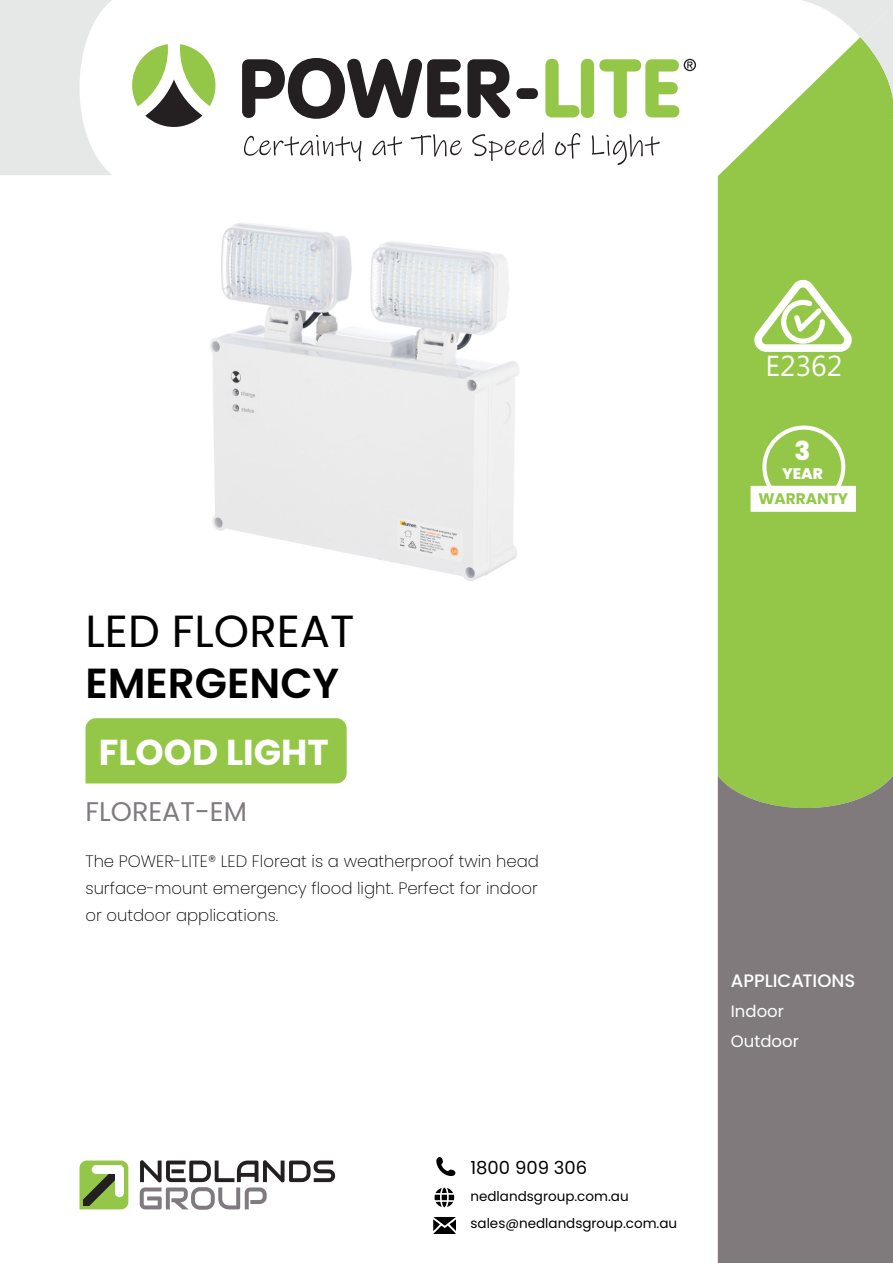
<style>
.page{position:relative;width:893px;height:1263px;background:#fff}
.page>*{position:absolute;margin:0;border:0;box-sizing:border-box;transform-origin:0 0}
.t1{font:45px "Poppins";color:#000}
.t2{font:600 42px "Poppins";color:#000}
.t3{font:700 36px "Poppins";color:#fff}
.t4{font:28.95px "Microsoft Phags Pa";color:#fff}
.t5{font:27px "Poppins";color:#7f7b7f}
.t6{font:800 26.1px "Poppins";color:#fff}
.t7{font:500 18px "Poppins";color:#fff}
.t8{font:18px "Poppins";color:#000}
.t9{font:200 16.5px/27px "Poppins";color:#000;text-align:justify}
.t10{font:16.5px/30px "Poppins";color:#fff}
.t11{font:700 15.3px "Poppins";color:#94c848}
.t12{font:800 15.3px "Poppins";color:#fff}
.t13{font:13.5px/27.5px "Poppins";color:#000}
</style>
<div class="page">
<svg style="left:132px;top:44px;width:83px;height:83px"></svg>
<svg style="left:242px;top:58px;width:219px;height:61px"></svg>
<svg style="left:467px;top:59px;width:43px;height:59px"></svg>
<div style="left:516px;top:88px;width:22px;height:11px;background:#241f21;border-radius:5px"></div>
<svg style="left:545px;top:59px;width:34px;height:58px"></svg>
<div style="left:581px;top:59px;width:13px;height:59px;background:#94c747;border-radius:7px"></div>
<svg style="left:599px;top:59px;width:97px;height:59px"></svg>
<svg style="left:244px;top:135px;width:117px;height:26px"></svg>
<svg style="left:372px;top:136px;width:30px;height:20px"></svg>
<svg style="left:411px;top:134px;width:51px;height:23px"></svg>
<svg style="left:472px;top:132px;width:72px;height:29px"></svg>
<svg style="left:555px;top:133px;width:25px;height:26px"></svg>
<svg style="left:592px;top:134px;width:68px;height:31px"></svg>
<svg style="left:434px;top:1187px;width:21px;height:21px"></svg>
<svg style="left:436px;top:1157px;width:19px;height:19px"></svg>
<svg style="left:433px;top:1217px;width:22px;height:17px"></svg>
<svg style="left:79px;top:1160px;width:49px;height:49px"></svg>
<svg style="left:140px;top:1160px;width:195px;height:50px"></svg>
<div style="left:718px;top:127px;width:175px;height:649px;background:#94c747"></div>
<div style="left:718px;top:776px;width:175px;height:487px;background:#807a7d"></div>
<svg style="left:768px;top:0;width:125px;height:127px"></svg>
<svg style="left:0;top:0;width:112px;height:175px"></svg>
<div style="left:85px;top:718px;width:262px;height:65px;background:#94c747"></div>
<img style="left:210px;top:223px;width:310px;height:358px">
<svg style="left:753px;top:279px;width:100px;height:73px"></svg>
<svg style="left:760px;top:423px;width:87px;height:63px;background:#a1cd5e"></svg>
<div style="left:752px;top:487px;width:103px;height:24px;background:#fff"></div>
<div style="left:751px;top:486px;width:105px;height:26px;border:2px solid #fff"></div>
<h1 class="t1" style="left:85px;top:605px;width:270px">LED FLOREAT</h1>
<h2 class="t2" style="left:85px;top:659px;width:255px">EMERGENCY</h2>
<h3 class="t3" style="left:99px;top:732px;width:232px">FLOOD LIGHT</h3>
<h3 class="t5" style="left:85px;top:796px;width:163px">FLOREAT-EM</h3>
<p class="t9" style="left:85px;top:848px;width:455px">The POWER-LITE® LED Floreat is a weatherproof twin head surface-mount emergency flood light. Perfect for indoor or outdoor applications.</p>
<p class="t8" style="left:470px;top:1157px;width:118px">1800 909 306</p>
<p class="t13" style="left:470px;top:1182px;width:208px">nedlandsgroup.com.au sales@nedlandsgroup.com.au</p>
<h3 class="t4" style="left:765px;top:346px;width:78px">E2362</h3>
<h3 class="t6" style="left:794px;top:436px;width:17px">3</h3>
<p class="t12" style="left:782px;top:465px;width:42px">YEAR</p>
<p class="t11" style="left:758px;top:490px;width:91px">WARRANTY</p>
<p class="t7" style="left:731px;top:970px;width:126px">APPLICATIONS</p>
<p class="t10" style="left:731px;top:996px;width:69px">Indoor<br>Outdoor</p>
</div>
